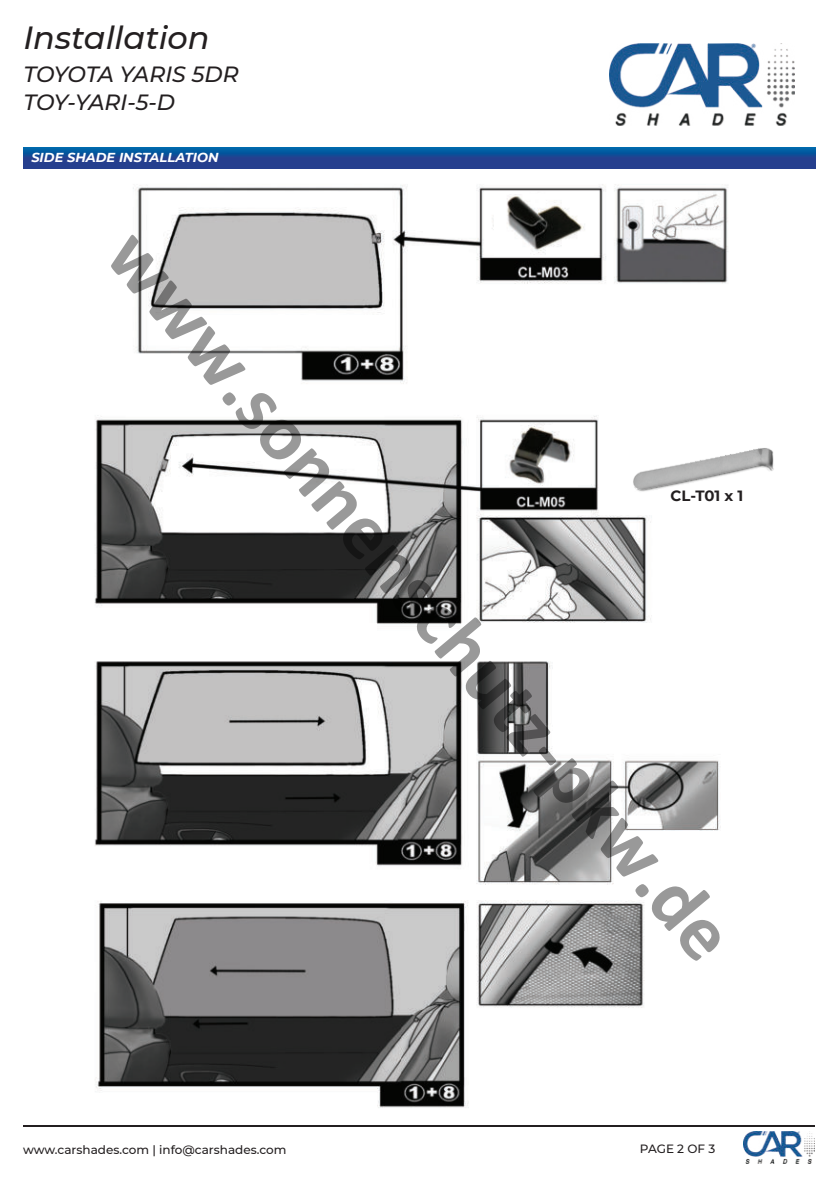
<style>
.page{position:relative;width:840px;height:1191px;background:#fff}
.page>*{position:absolute;margin:0;border:0;box-sizing:border-box;transform-origin:0 0}
.t1{font:700 80px "Calibri";color:rgb(0 0 0/.4)}
.t2{font:italic 500 32px "Montserrat";color:#231f20}
.t3{font:italic 500 22px/28px "Montserrat";letter-spacing:-.01em;color:#231f20}
.t4{font:700 14.8px "Montserrat";color:#231f20}
.t5{font:italic 700 13px "Montserrat";color:#fff}
.t6{font:500 12px "Montserrat";color:#231f20}
</style>
<div class="page">
<hr style="left:23px;top:1125px;width:791px;height:2px;background:#231f20">
<img style="left:743px;top:1131px;width:71px;height:32px">
<img style="left:609px;top:43px;width:184px;height:83px">
<svg style="left:23px;top:147px;width:792px;height:21px;background:#164b96"></svg>
<img style="left:94px;top:184px;width:634px;height:924px">
<img style="left:499px;top:426px;width:78px;height:60px">
<img style="left:627px;top:434px;width:147px;height:71px">
<img style="left:493px;top:195px;width:99px;height:60px">
<h2 class="t2" style="left:23px;top:19px;width:188px">Installation</h2>
<h3 class="t3" style="left:23px;top:60px;width:217px">TOYOTA YARIS 5DR<br>TOY-YARI-5-D</h3>
<p class="t5" style="left:31px;top:150px;width:189px">SIDE SHADE INSTALLATION</p>
<h1 class="t1" style="left:149px;top:219px;width:927px;rotate:50deg">www.sonnenschutz-pkw.de</h1>
<p class="t4" style="left:670px;top:487px;width:74px">CL-T01 x 1</p>
<p class="t6" style="left:23px;top:1144px;width:265px">www.carshades.com | info@carshades.com</p>
<p class="t6" style="left:639px;top:1144px;width:77px">PAGE 2 OF 3</p>
</div>
